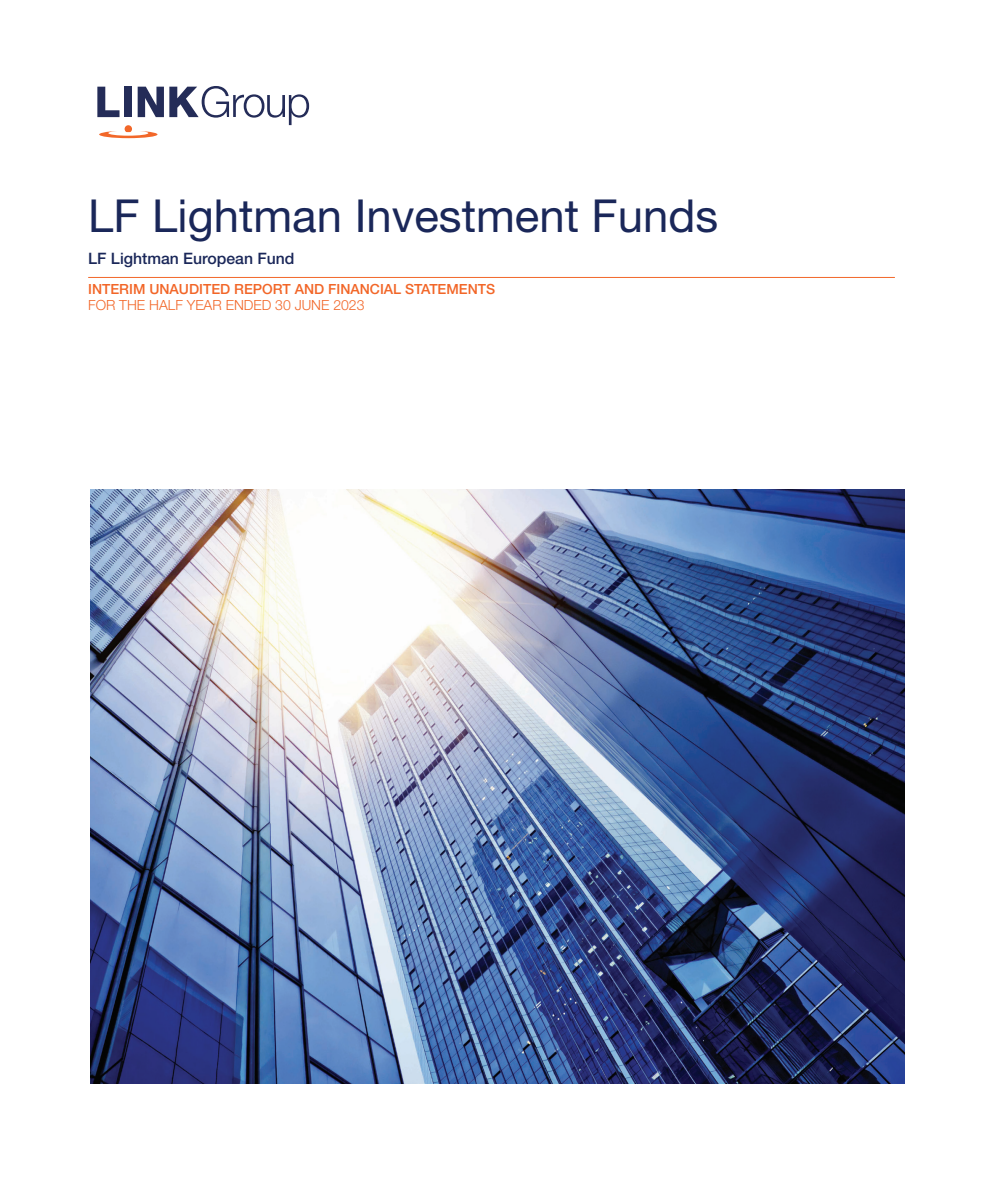
<style>
.page{position:relative;width:992px;height:1191px;background:#fff}
.page>*{position:absolute;margin:0;border:0;box-sizing:border-box;transform-origin:0 0}
.t1{font:45.5px "Helvetica Neue";color:#1a2759}
.t2{font:500 15.75px "Helvetica Neue";color:#1a2759}
.t3{font:500 14px "Helvetica Neue";color:#f26628}
.t4{font:300 14px "Helvetica Neue";color:#f26628}
</style>
<div class="page">
<hr style="left:88px;top:277px;width:807px;height:1px;background:#f26628">
<img style="left:90px;top:490px;width:814px;height:593px">
<svg style="left:97px;top:86px;width:212px;height:52px"></svg>
<h1 class="t1" style="left:88px;top:188px;width:631px">LF Lightman Investment Funds</h1>
<p class="t2" style="left:88px;top:249px;width:208px">LF Lightman European Fund</p>
<p class="t3" style="left:88px;top:280px;width:408px">INTERIM UNAUDITED REPORT AND FINANCIAL STATEMENTS</p>
<p class="t4" style="left:88px;top:297px;width:278px">FOR THE HALF YEAR ENDED 30 JUNE 2023</p>
</div>
